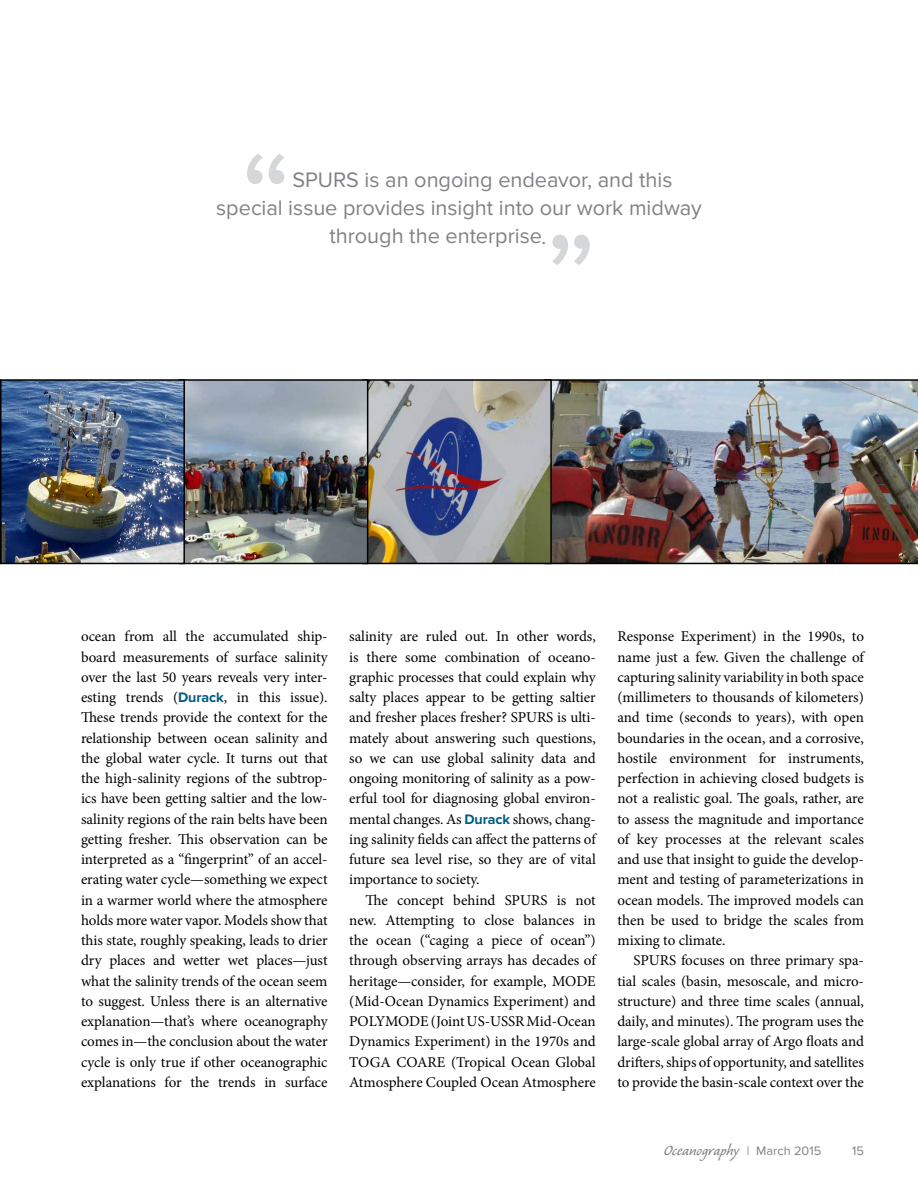
<style>
.page{position:relative;width:918px;height:1188px;background:#fff}
.page>*{position:absolute;margin:0;border:0;box-sizing:border-box;transform-origin:0 0}
.t1{font:135px "Proxima Nova";color:#d5d7d8}
.t2{font:21.75px "Proxima Nova";color:#808285}
.t3{font:21.75px "Proxima Nova";color:#d5d7d8}
.t4{font:18.75px "Caliban";color:#808285}
.t5{font:15px/20.2px "Minion Pro";letter-spacing:-.005em;color:#000;text-align:justify}
.t6{font:12.75px "Proxima Nova";color:#808285}
.s1{font-size:21px}
.s2{font-family:"Proxima Nova";font-weight:700;font-size:14.25px;color:#005c83}
.s3{font-family:"Proxima Nova";font-size:12.75px}
</style>
<div class="page">
<img style="left:368px;top:382px;width:176px;height:179px">
<img style="left:544px;top:379px;width:374px;height:185px">
<div style="left:362px;top:379px;width:190px;height:185px;border:2px solid #000"></div>
<img style="left:185px;top:382px;width:180px;height:179px">
<div style="left:179px;top:379px;width:189px;height:185px;border:2px solid #000"></div>
<img style="left:3px;top:382px;width:179px;height:179px">
<div style="left:0;top:379px;width:185px;height:185px;border:2px solid #000"></div>
<h1 class="t1" style="left:240px;top:123px;width:54px">“</h1>
<h2 class="t2" style="left:292px;top:167px;width:382px">SPURS is an ongoing endeavor, and this</h2>
<h2 class="t2" style="left:216px;top:195px;width:487px">special issue provides insight into our work midway</h2>
<h2 class="t2" style="left:330px;top:224px;width:218px">through the enterprise<span class="s1">.</span></h2>
<h1 class="t1" style="left:544px;top:204px;width:54px">”</h1>
<h2 class="t3" style="left:583px;top:224px;width:7px">.</h2>
<p class="t5" style="left:81px;top:626px;width:248px">ocean from all the accumulated ship&shy;board measurements of surface salinity over the last 50 years reveals very inter&shy;esting trends (<span class="s2">Durack</span>, in this issue).<br>These trends provide the context for the relationship between ocean salinity and the global water cycle. It turns out that the high-salinity regions of the subtrop&shy;ics have been getting saltier and the low&shy;salinity regions of the rain belts have been getting fresher. This observation can be interpreted as a “fingerprint” of an accel&shy;erating water cycle—something we expect in a warmer world where the atmosphere holds more water vapor. Models show that this state, roughly speaking, leads to drier dry places and wetter wet places—just what the salinity trends of the ocean seem to suggest. Unless there is an alternative explanation—that’s where oceanography comes in—the conclusion about the water cycle is only true if other oceanographic explanations for the trends in surface</p>
<p class="t5" style="left:349px;top:626px;width:248px">salinity are ruled out. In other words, is there some combination of oceano&shy;graphic processes that could explain why salty places appear to be getting saltier and fresher places fresher? SPURS is ulti&shy;mately about answering such questions, so we can use global salinity data and ongoing monitoring of salinity as a pow&shy;erful tool for diagnosing global environ&shy;mental changes. As <span class="s2">Durack</span> shows, chang&shy;ing salinity fields can affect the patterns of future sea level rise, so they are of vital importance to society.</p>
<p class="t5" style="left:349px;top:890px;width:248px;text-indent:16px">The concept behind SPURS is not new. Attempting to close balances in the ocean (“caging a piece of ocean”) through observing arrays has decades of heritage—consider, for example, MODE (Mid-Ocean Dynamics Experiment) and POLYMODE (Joint US-USSR Mid-Ocean Dynamics Experiment) in the 1970s and TOGA COARE (Tropical Ocean Global Atmosphere Coupled Ocean Atmosphere</p>
<p class="t5" style="left:617px;top:626px;width:248px">Response Experiment) in the 1990s, to name just a few. Given the challenge of capturing salinity variability in both space (millimeters to thousands of kilometers) and time (seconds to years), with open boundaries in the ocean, and a corrosive, hostile environment for instruments, perfection in achieving closed budgets is not a realistic goal. The goals, rather, are to assess the magnitude and importance of key processes at the relevant scales and use that insight to guide the develop&shy;ment and testing of parameterizations in ocean models. The improved models can then be used to bridge the scales from mixing to climate.</p>
<p class="t5" style="left:617px;top:950px;width:248px;text-indent:16px">SPURS focuses on three primary spa&shy;tial scales (basin, mesoscale, and micro&shy;structure) and three time scales (annual, daily, and minutes). The program uses the large-scale global array of Argo floats and drifters, ships of opportunity, and satellites to provide the basin-scale context over the</p>
<p class="t4" style="left:664px;top:1141px;width:159px">Oceanography <span class="s3">| March 2015</span></p>
<p class="t6" style="left:852px;top:1143px;width:13px">15</p>
</div>
